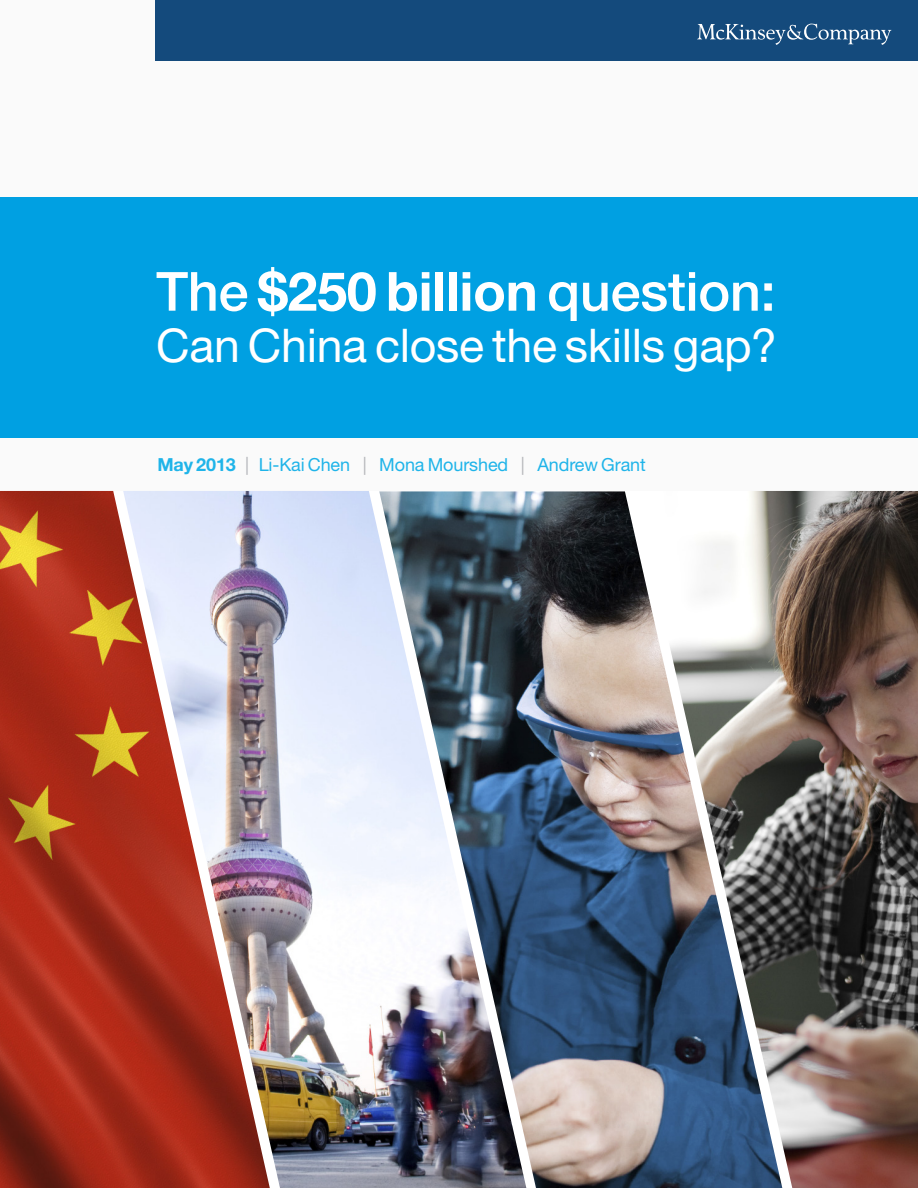
<style>
.page{position:relative;width:918px;height:1188px;background:#fff}
.page>*{position:absolute;margin:0;border:0;box-sizing:border-box;transform-origin:0 0}
.Article_title{font:500 54px "Helvetica Neue LT Std";letter-spacing:-.005em;color:#fff}
.Article_subtitle{font:46.5px "Helvetica Neue LT Std";letter-spacing:-.005em;color:#fff}
.Date_and_authors{font:18px "Helvetica Neue LT Std";letter-spacing:-.005em;color:#1fb4e9}
.s1{font-weight:700}
.s2{color:#b5b6ba}
</style>
<div class="page">
<div style="left:0;top:0;width:918px;height:491px;background:#fafafa"></div>
<img style="left:0;top:491px;width:123px;height:697px">
<div style="left:0;top:197px;width:918px;height:240px;background:#00a0e2"></div>
<div style="left:155px;top:0;width:763px;height:60px;background:#144a7c"></div>
<svg style="left:697px;top:23px;width:194px;height:22px"></svg>
<img style="left:123px;top:491px;width:256px;height:697px">
<img style="left:379px;top:491px;width:256px;height:697px">
<img style="left:635px;top:491px;width:283px;height:697px">
<p class="Article_title" style="left:156px;top:259px;width:621px">The <span class="s1">$250 billion</span> question:</p>
<p class="Article_subtitle" style="left:156px;top:318px;width:623px">Can China close the skills gap?</p>
<p class="Date_and_authors" style="left:157px;top:454px;width:490px"><span class="s1">May 2013</span> <span class="s2">|</span> Li-Kai Chen <span class="s2">|</span> Mona Mourshed <span class="s2">|</span> Andrew Grant</p>
</div>
